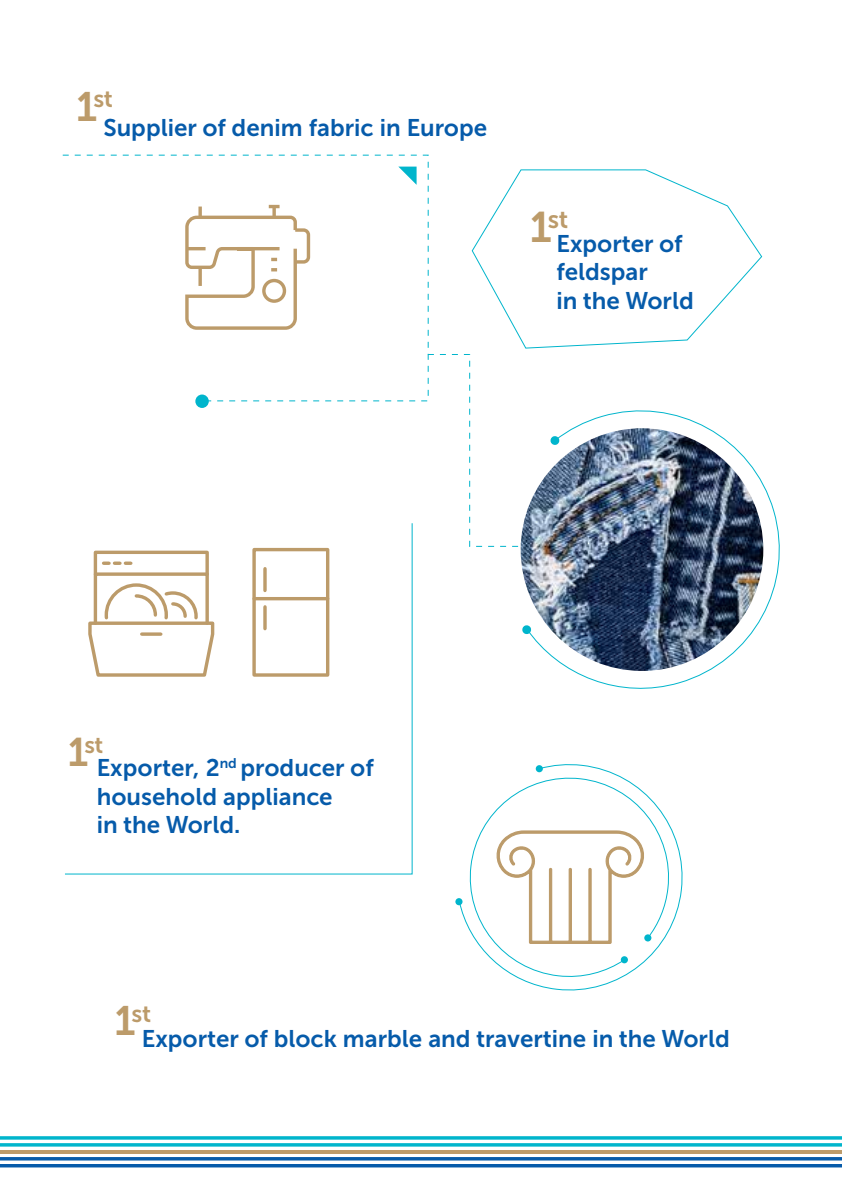
<style>
.page{position:relative;width:842px;height:1191px;background:#fff}
.page>*{position:absolute;margin:0;border:0;box-sizing:border-box;transform-origin:0 0}
.t1{font:25px "Museo Sans Cyrl 700";color:#bc9b6a}
.t2{font:24px/28.8px "Museo Sans Cyrl 700";color:#065baa}
.t3{font:24px "Museo Sans Cyrl 700";color:#bc9b6a}
.t4{font:23.2px "Museo Sans Cyrl 700";color:#bc9b6a}
.s1{font-size:41px}
.s2{font-size:42.8px}
.s3{font-size:40px}
</style>
<div class="page">
<svg style="left:522px;top:625px;width:3px;height:9px"></svg>
<svg style="left:525px;top:410px;width:255px;height:279px"></svg>
<svg style="left:471px;top:169px;width:292px;height:180px"></svg>
<svg style="left:62px;top:154px;width:367px;height:248px"></svg>
<svg style="left:65px;top:523px;width:348px;height:352px"></svg>
<div style="left:252px;top:548px;width:77px;height:128px;border:3px solid #bc9b6a"></div>
<hr style="left:254px;top:597px;width:74px;height:3px;background:#bc9b6a">
<svg style="left:263px;top:607px;width:4px;height:21px"></svg>
<svg style="left:263px;top:568px;width:4px;height:22px"></svg>
<div style="left:94px;top:550px;width:115px;height:26px;border:3px solid #bc9b6a"></div>
<svg style="left:87px;top:581px;width:129px;height:98px"></svg>
<svg style="left:142px;top:632px;width:19px;height:4px"></svg>
<svg style="left:104px;top:561px;width:27px;height:4px"></svg>
<div style="left:455px;top:898px;width:7px;height:7px;background:#00b5cc;border-radius:50%"></div>
<svg style="left:458px;top:764px;width:225px;height:227px"></svg>
<div style="left:195px;top:394px;width:14px;height:14px;background:#00b5cc;border-radius:50%"></div>
<svg style="left:198px;top:206px;width:4px;height:8px"></svg>
<svg style="left:272px;top:208px;width:4px;height:6px"></svg>
<svg style="left:269px;top:205px;width:11px;height:3px"></svg>
<svg style="left:184px;top:214px;width:128px;height:117px"></svg>
<img style="left:521px;top:428px;width:242px;height:243px;border-radius:121px">
<svg style="left:427px;top:353px;width:94px;height:194px"></svg>
<svg style="left:0;top:1157px;width:842px;height:10px"></svg>
<hr style="left:0;top:1150px;width:842px;height:3px;background:#bc9b6a">
<svg style="left:0;top:1136px;width:842px;height:10px"></svg>
<p class="t3" style="left:76px;top:85px;width:38px"><span class="s1">1</span>st</p>
<p class="t2" style="left:104px;top:114px;width:385px">Supplier of denim fabric in Europe</p>
<p class="t1" style="left:530px;top:205px;width:40px"><span class="s2">1</span>st</p>
<p class="t2" style="left:556px;top:229px;width:139px">Exporter of feldspar<br>in the World</p>
<p class="t4" style="left:68px;top:731px;width:37px"><span class="s3">1</span>st</p>
<p class="t2" style="left:97px;top:753px;width:279px">Exporter, 2<sup>nd</sup> producer of household appliance<br>in the World.</p>
<p class="t3" style="left:115px;top:1000px;width:38px"><span class="s1">1</span>st</p>
<p class="t2" style="left:142px;top:1024px;width:590px">Exporter of block marble and travertine in the World</p>
</div>
